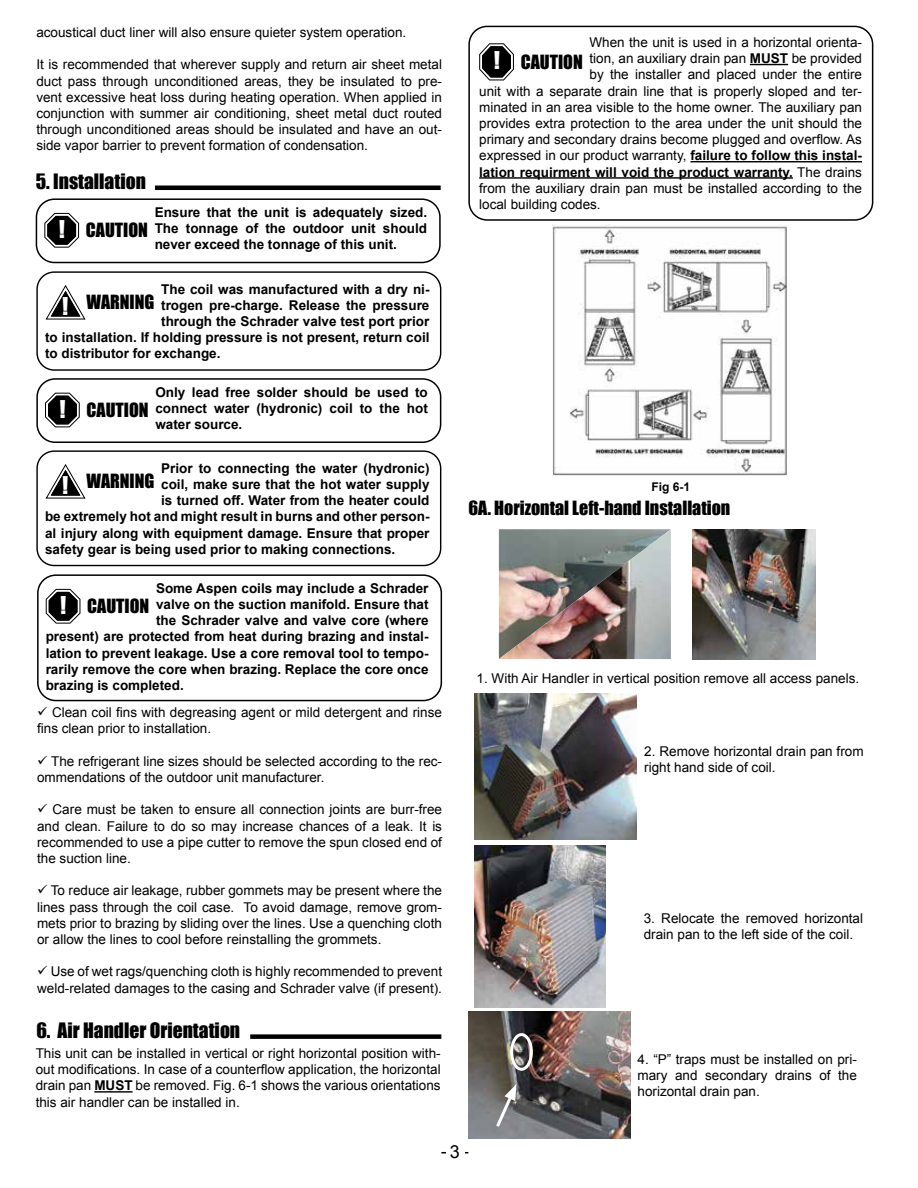
<style>
.page{position:relative;width:918px;height:1188px;background:#fff}
.page>*{position:absolute;margin:0;border:0;box-sizing:border-box;transform-origin:0 0}
.t1{font:19.5px "Impact";color:#000}
.t2{font:18px "Impact";color:#000}
.t3{font:18px "Arial";color:#000}
.t4{font:13.5px/16.2px "Arial";color:#000;text-align:justify}
.t5{font:700 13.5px/16.2px "Arial";color:#000;text-align:justify}
.t6{font:700 12px "Arial";color:#000}
.s1{font-size:22.5px;color:#fff}
.s2{font-weight:700}
.s3{font-weight:400}
</style>
<div class="page">
<hr style="left:155px;top:186px;width:286px;height:4px;background:#000">
<div style="left:36px;top:198px;width:405px;height:65px;border:2px solid #000;border-radius:18px"></div>
<svg style="left:44px;top:212px;width:36px;height:36px"></svg>
<div style="left:47px;top:216px;width:29px;height:29px;border:3px solid #000;border-radius:8px"></div>
<div style="left:36px;top:378px;width:405px;height:65px;border:2px solid #000;border-radius:18px"></div>
<svg style="left:45px;top:392px;width:35px;height:36px"></svg>
<div style="left:48px;top:396px;width:29px;height:28px;border:3px solid #000;border-radius:8px"></div>
<div style="left:36px;top:271px;width:405px;height:100px;border:1px solid #000;border-radius:17px"></div>
<svg style="left:45px;top:285px;width:41px;height:35px"></svg>
<div style="left:36px;top:450px;width:405px;height:116px;border:1px solid #000;border-radius:17px"></div>
<svg style="left:45px;top:464px;width:41px;height:35px"></svg>
<div style="left:37px;top:574px;width:405px;height:127px;border:2px solid #000;border-radius:18px"></div>
<svg style="left:45px;top:588px;width:36px;height:36px"></svg>
<div style="left:49px;top:592px;width:28px;height:29px;border:3px solid #000;border-radius:8px"></div>
<div style="left:250px;top:1034px;width:191px;height:5px;background:#000"></div>
<hr style="left:94px;top:1091px;width:39px;height:2px;background:#000">
<hr style="left:750px;top:64px;width:38px;height:1px;background:#000">
<hr style="left:690px;top:161px;width:172px;height:1px;background:#000">
<hr style="left:479px;top:177px;width:314px;height:2px;background:#000">
<div style="left:468px;top:26px;width:405px;height:195px;border:2px solid #000;border-radius:18px"></div>
<svg style="left:479px;top:43px;width:35px;height:38px"></svg>
<div style="left:482px;top:46px;width:29px;height:31px;border:3px solid #000;border-radius:8px"></div>
<img style="left:553px;top:225px;width:234px;height:251px">
<img style="left:475px;top:694px;width:162px;height:146px">
<img style="left:499px;top:529px;width:172px;height:130px">
<img style="left:692px;top:529px;width:124px;height:130px">
<img style="left:475px;top:846px;width:131px;height:162px">
<img style="left:468px;top:1012px;width:162px;height:127px">
<div style="left:510px;top:1033px;width:23px;height:38px;border:3px solid #fff;border-radius:50%"></div>
<svg style="left:494px;top:1084px;width:22px;height:46px"></svg>
<p class="t4" style="left:36px;top:24px;width:371px">acoustical duct liner will also ensure quieter system operation.</p>
<p class="t4" style="left:36px;top:56px;width:407px">It is recommended that wherever supply and return air sheet metal duct pass through unconditioned areas, they be insulated to pre&shy;vent excessive heat loss during heating operation. When applied in conjunction with summer air conditioning, sheet metal duct routed through unconditioned areas should be insulated and have an out&shy;side vapor barrier to prevent formation of condensation.</p>
<h1 class="t1" style="left:36px;top:166px;width:112px">5. Installation</h1>
<p class="t5" style="left:155px;top:204px;width:274px">Ensure that the unit is adequately sized.<br>The tonnage of the outdoor unit should never exceed the tonnage of this unit.</p>
<h2 class="t2" style="left:59px;top:216px;width:91px"><span class="s1">!</span> CAUTION</h2>
<p class="t5" style="left:161px;top:281px;width:270px">The coil was manufactured with a dry ni-</p>
<p class="t5" style="left:161px;top:297px;width:270px">trogen pre-charge. Release the pressure</p>
<p class="t5" style="left:161px;top:313px;width:270px">through the Schrader valve test port prior</p>
<p class="t5" style="left:45px;top:330px;width:386px">to installation. If holding pressure is not present, return coil</p>
<p class="t5" style="left:45px;top:346px;width:177px">to distributor for exchange.</p>
<h2 class="t2" style="left:62px;top:288px;width:94px"><span class="s1">!</span> WARNING</h2>
<p class="t5" style="left:155px;top:384px;width:274px">Only lead free solder should be used to connect water (hydronic) coil to the hot water source.</p>
<h2 class="t2" style="left:60px;top:396px;width:91px"><span class="s1">!</span> CAUTION</h2>
<p class="t5" style="left:161px;top:460px;width:270px">Prior to connecting the water (hydronic)</p>
<p class="t5" style="left:161px;top:476px;width:270px">coil, make sure that the hot water supply</p>
<p class="t5" style="left:161px;top:492px;width:270px">is turned off. Water from the heater could</p>
<p class="t5" style="left:45px;top:509px;width:386px">be extremely hot and might result in burns and other person-</p>
<p class="t5" style="left:45px;top:525px;width:386px">al injury along with equipment damage. Ensure that proper</p>
<p class="t5" style="left:45px;top:541px;width:352px">safety gear is being used prior to making connections.</p>
<h2 class="t2" style="left:62px;top:467px;width:94px"><span class="s1">!</span> WARNING</h2>
<p class="t5" style="left:156px;top:580px;width:274px">Some Aspen coils may include a Schrader</p>
<p class="t5" style="left:156px;top:596px;width:274px">valve on the suction manifold. Ensure that</p>
<p class="t5" style="left:156px;top:613px;width:274px">the Schrader valve and valve core (where</p>
<p class="t5" style="left:46px;top:629px;width:384px">present) are protected from heat during brazing and instal-</p>
<p class="t5" style="left:46px;top:645px;width:384px">lation to prevent leakage. Use a core removal tool to tempo-</p>
<p class="t5" style="left:46px;top:661px;width:384px">rarily remove the core when brazing. Replace the core once</p>
<p class="t5" style="left:46px;top:677px;width:140px">brazing is completed.</p>
<h2 class="t2" style="left:60px;top:592px;width:91px"><span class="s1">!</span> CAUTION</h2>
<p class="t4" style="left:37px;top:704px;width:406px">✓ Clean coil fins with degreasing agent or mild detergent and rinse fins clean prior to installation.</p>
<p class="t4" style="left:37px;top:753px;width:407px">✓ The refrigerant line sizes should be selected according to the rec&shy;ommendations of the outdoor unit manufacturer.</p>
<p class="t4" style="left:37px;top:801px;width:407px">✓ Care must be taken to ensure all connection joints are burr-free and clean. Failure to do so may increase chances of a leak. It is recommended to use a pipe cutter to remove the spun closed end of the suction line.</p>
<p class="t4" style="left:37px;top:882px;width:406px">✓ To reduce air leakage, rubber gommets may be present where the lines pass through the coil case. To avoid damage, remove grom&shy;mets prior to brazing by sliding over the lines. Use a quenching cloth or allow the lines to cool before reinstalling the grommets.</p>
<p class="t4" style="left:37px;top:963px;width:406px">✓ Use of wet rags/quenching cloth is highly recommended to prevent weld-related damages to the casing and Schrader valve (if present).</p>
<h1 class="t1" style="left:36px;top:1015px;width:205px">6. Air Handler Orientation</h1>
<p class="t4" style="left:36px;top:1045px;width:407px">This unit can be installed in vertical or right horizontal position with&shy;out modifications. In case of a counterflow application, the horizontal drain pan <span class="s2">MUST</span> be removed. Fig. 6-1 shows the various orientations this air handler can be installed in.</p>
<p class="t4" style="left:590px;top:34px;width:274px">When the unit is used in a horizontal orienta-</p>
<p class="t4" style="left:590px;top:50px;width:274px">tion, an auxiliary drain pan <span class="s2">MUST</span> be provided</p>
<p class="t4" style="left:590px;top:66px;width:274px">by the installer and placed under the entire</p>
<p class="t4" style="left:479px;top:83px;width:384px">unit with a separate drain line that is properly sloped and ter-</p>
<p class="t4" style="left:479px;top:99px;width:384px">minated in an area visible to the home owner. The auxiliary pan</p>
<p class="t4" style="left:479px;top:115px;width:384px">provides extra protection to the area under the unit should the</p>
<p class="t4" style="left:479px;top:131px;width:384px">primary and secondary drains become plugged and overflow. As</p>
<p class="t4" style="left:479px;top:147px;width:384px">expressed in our product warranty, <span class="s2">failure to follow this instal-</span></p>
<p class="t5" style="left:479px;top:164px;width:384px">lation requirment will void the product warranty. <span class="s3">The drains</span></p>
<p class="t4" style="left:479px;top:180px;width:384px">from the auxiliary drain pan must be installed according to the</p>
<p class="t4" style="left:479px;top:196px;width:123px">local building codes.</p>
<h2 class="t2" style="left:494px;top:47px;width:91px"><span class="s1">!</span> CAUTION</h2>
<p class="t6" style="left:652px;top:478px;width:40px">Fig 6-1</p>
<h2 class="t2" style="left:468px;top:494px;width:263px">6A. Horizontal Left-hand Installation</h2>
<p class="t4" style="left:477px;top:670px;width:384px">1. With Air Handler in vertical position remove all access panels.</p>
<p class="t4" style="left:644px;top:743px;width:221px">2. Remove horizontal drain pan from right hand side of coil.</p>
<p class="t4" style="left:644px;top:910px;width:221px">3. Relocate the removed horizontal drain pan to the left side of the coil.</p>
<p class="t4" style="left:638px;top:1051px;width:221px">4. “P” traps must be installed on pri&shy;mary and secondary drains of the horizontal drain pan.</p>
<h2 class="t3" style="left:450px;top:1140px;width:12px">3</h2>
</div>
